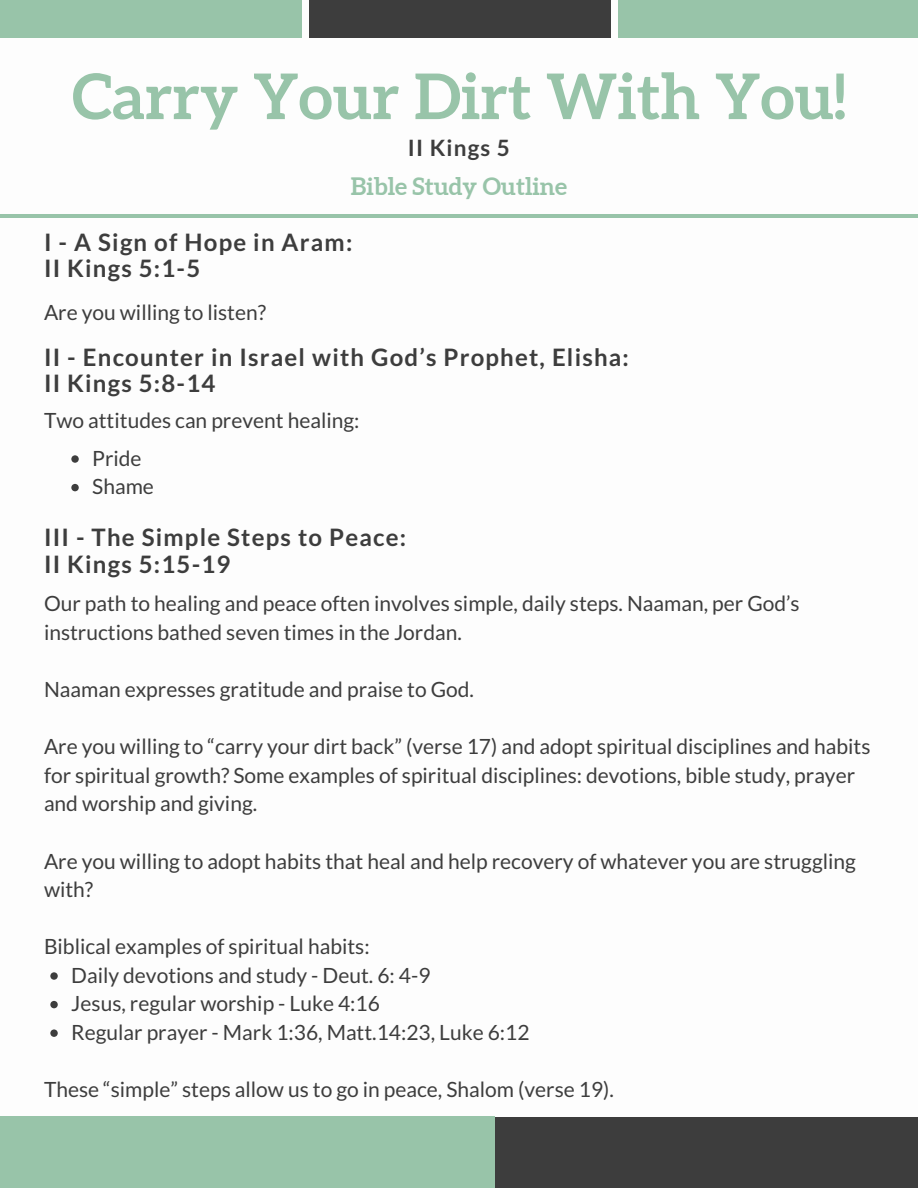
<style>
.page{position:relative;width:918px;height:1188px;background:#fff}
.page>*{position:absolute;margin:0;border:0;box-sizing:border-box;transform-origin:0 0}
.t1{font:700 63px "Aleo";color:#98c4a9}
.t2{font:700 24px/26.4px "Lato";letter-spacing:.05em;color:#3d3d3d}
.t3{font:700 24px "Aleo";color:#98c4a9}
.t4{font:700 22.5px "Lato";letter-spacing:.05em;color:#3d3d3d}
.t5{font:21px/28.7px "Lato";color:#3d3d3d}
</style>
<div class="page">
<div style="left:492px;top:1117px;width:426px;height:71px;background:#3d3d3d"></div>
<div style="left:0;top:1117px;width:495px;height:71px;background:#98c4a9"></div>
<div style="left:0;top:0;width:302px;height:37px;background:#98c4a9"></div>
<div style="left:309px;top:0;width:302px;height:37px;background:#3d3d3d"></div>
<div style="left:618px;top:0;width:300px;height:37px;background:#98c4a9"></div>
<hr style="left:0;top:214px;width:918px;height:4px;background:#98c4a9">
<svg style="left:71px;top:455px;width:8px;height:8px"></svg>
<svg style="left:71px;top:484px;width:8px;height:7px"></svg>
<svg style="left:50px;top:972px;width:8px;height:8px"></svg>
<svg style="left:50px;top:1001px;width:8px;height:7px"></svg>
<svg style="left:50px;top:1029px;width:8px;height:8px"></svg>
<h1 class="t1" style="left:72px;top:60px;width:775px">Carry Your Dirt With You!</h1>
<p class="t4" style="left:408px;top:134px;width:104px">II Kings 5</p>
<p class="t3" style="left:351px;top:172px;width:218px">Bible Study Outline</p>
<p class="t2" style="left:44px;top:228px;width:310px">I - A Sign of Hope in Aram:<br>II Kings 5:1-5</p>
<p class="t5" style="left:44px;top:298px;width:224px">Are you willing to listen?</p>
<p class="t2" style="left:44px;top:343px;width:586px">II - Encounter in Israel with God’s Prophet, Elisha:<br>II Kings 5:8-14</p>
<p class="t5" style="left:92px;top:401px;width:269px;line-height:37.8px;text-indent:-48px">Two attitudes can prevent healing:<br>Pride</p>
<p class="t5" style="left:92px;top:472px;width:63px">Shame</p>
<p class="t2" style="left:44px;top:524px;width:364px">III - The Simple Steps to Peace:<br>II Kings 5:15-19</p>
<p class="t5" style="left:44px;top:589px;width:757px">Our path to healing and peace often involves simple, daily steps. Naaman, per God’s instructions bathed seven times in the Jordan.</p>
<p class="t5" style="left:44px;top:675px;width:432px">Naaman expresses gratitude and praise to God.</p>
<p class="t5" style="left:44px;top:732px;width:828px">Are you willing to “carry your dirt back” (verse 17) and adopt spiritual disciplines and habits for spiritual growth? Some examples of spiritual disciplines: devotions, bible study, prayer and worship and giving.</p>
<p class="t5" style="left:44px;top:846px;width:813px">Are you willing to adopt habits that heal and help recovery of whatever you are struggling with?</p>
<p class="t5" style="left:71px;top:932px;width:460px;text-indent:-27px">Biblical examples of spiritual habits:<br>Daily devotions and study - Deut. 6: 4-9<br>Jesus, regular worship - Luke 4:16<br>Regular prayer - Mark 1:36, Matt.14:23, Luke 6:12</p>
<p class="t5" style="left:44px;top:1075px;width:571px">These “simple” steps allow us to go in peace, Shalom (verse 19).</p>
</div>
